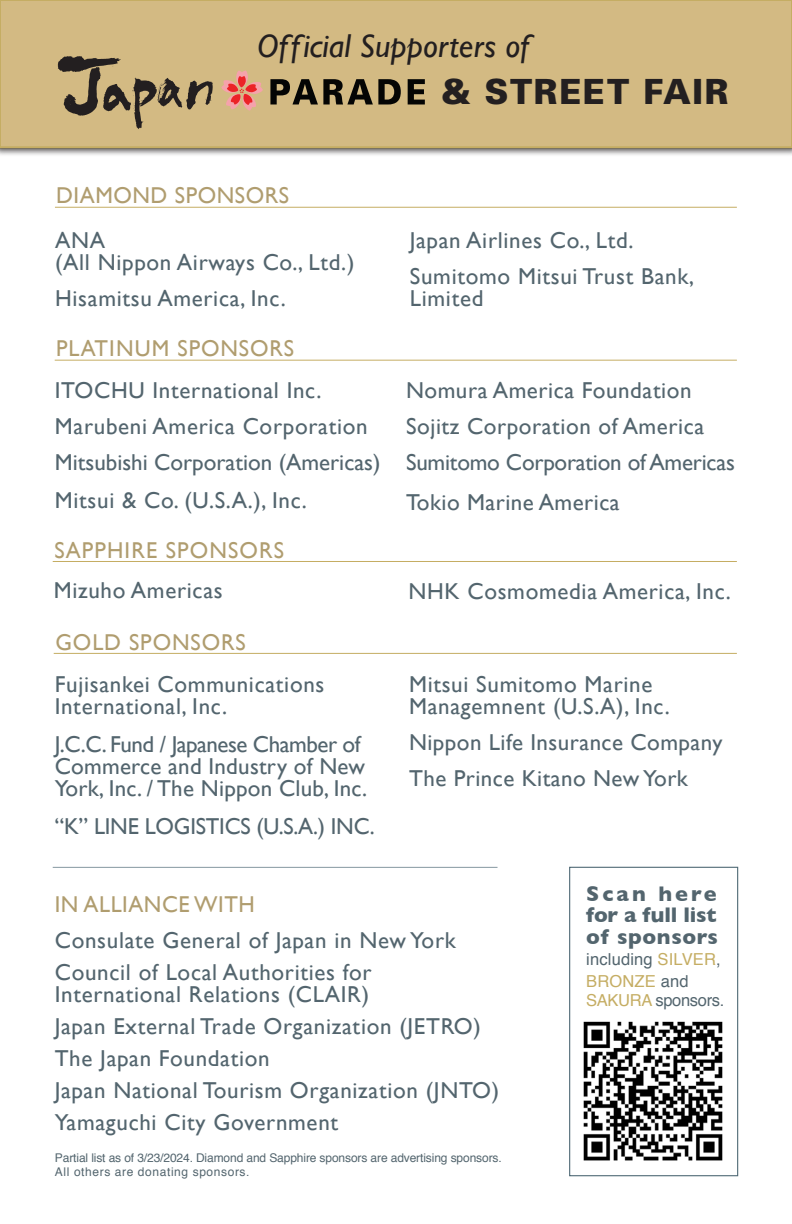
<style>
.page{position:relative;width:792px;height:1224px;background:#fff}
.page>*{position:absolute;margin:0;border:0;box-sizing:border-box;transform-origin:0 0}
.t1{font:900 34.8px "Univers";letter-spacing:.04em;color:#231f20;scale:.96 1}
.t2{font:italic 33.2px "Gill Sans";color:#231f20}
.t3{font:23px/32px "Gill Sans";letter-spacing:.03em;color:#53656e}
.t4{font:23px/22px "Gill Sans";letter-spacing:.01em;color:#53656e}
.t5{font:23px "Gill Sans";letter-spacing:.04em;color:#b09d6f}
.t6{font:23px "Gill Sans";letter-spacing:-.01em;color:#53656e}
.t7{font:700 21.6px/21.6px "Gill Sans";letter-spacing:.03em;color:#53656e;text-align:justify}
.t8{font:16.6px/21.6px "Helvetica";letter-spacing:.01em;color:#53656e}
.t9{font:16.6px "Helvetica";letter-spacing:-.02em;color:#53656e}
.t10{font:12px/14px "Helvetica";letter-spacing:-.01em;color:#53656e}
.s1{color:#c5ad63}
</style>
<div class="page">
<div style="left:0;top:0;width:792px;height:157px;background:#231f20;opacity:.75"></div>
<div style="left:0;top:0;width:792px;height:147px;background:#d3ba83"></div>
<div style="left:0;top:0;width:792px;height:148px;border:2px solid #c5ad63"></div>
<svg style="left:58px;top:56px;width:155px;height:73px"></svg>
<svg style="left:221px;top:70px;width:42px;height:41px"></svg>
<svg style="left:270px;top:79px;width:131px;height:25px"></svg>
<svg style="left:408px;top:79px;width:17px;height:25px"></svg>
<img style="left:583px;top:1021px;width:140px;height:140px">
<div style="left:569px;top:867px;width:169px;height:309px;border:1px solid #506a76"></div>
<hr style="left:55px;top:207px;width:682px;height:1px;background:#c5ad63">
<hr style="left:54px;top:653px;width:683px;height:1px;background:#c5ad63">
<hr style="left:55px;top:360px;width:682px;height:1px;background:#c5ad63">
<hr style="left:53px;top:561px;width:684px;height:1px;background:#c5ad63">
<hr style="left:53px;top:867px;width:445px;height:1px;background:#506a76">
<h2 class="t2" style="left:257px;top:27px;width:274px">Official Supporters of</h2>
<p class="t5" style="left:56px;top:182px;width:234px">DIAMOND SPONSORS</p>
<p class="t3" style="left:55px;top:229px;width:301px;line-height:22px">ANA<br>(All Nippon Airways Co., Ltd.)</p>
<p class="t3" style="left:55px;top:282px;width:232px">Hisamitsu America, Inc.</p>
<p class="t5" style="left:56px;top:335px;width:240px">PLATINUM SPONSORS</p>
<h1 class="t1" style="left:441px;top:70px;width:301px">&amp; STREET FAIR</h1>
<p class="t3" style="left:410px;top:222px;width:286px;line-height:36px">Japan Airlines Co., Ltd.<br>Sumitomo Mitsui Trust Bank,</p>
<p class="t3" style="left:410px;top:282px;width:75px">Limited</p>
<p class="t3" style="left:55px;top:372px;width:327px;line-height:36.6px">ITOCHU International Inc.<br>Marubeni America Corporation<br>Mitsubishi Corporation (Americas)<br>Mitsui &amp; Co. (U.S.A.), Inc.</p>
<p class="t3" style="left:406px;top:372px;width:330px;line-height:36px">Nomura America Foundation<br>Sojitz Corporation of America<br>Sumitomo Corporation of Americas</p>
<p class="t3" style="left:406px;top:486px;width:215px">Tokio Marine America</p>
<p class="t5" style="left:54px;top:536px;width:231px">SAPPHIRE SPONSORS</p>
<p class="t3" style="left:54px;top:574px;width:171px">Mizuho Americas</p>
<p class="t3" style="left:408px;top:575px;width:324px">NHK Cosmomedia America, Inc.</p>
<p class="t5" style="left:55px;top:628px;width:192px">GOLD SPONSORS</p>
<p class="t3" style="left:55px;top:673px;width:271px;line-height:22px">Fujisankei Communications<br>International, Inc.</p>
<p class="t4" style="left:55px;top:733px;width:314px">J.C.C. Fund / Japanese Chamber of<br>Commerce and Industry of New<br>York, Inc. / The Nippon Club, Inc.</p>
<p class="t6" style="left:55px;top:812px;width:322px">“K” LINE LOGISTICS (U.S.A.) INC.</p>
<p class="t3" style="left:409px;top:673px;width:262px;line-height:22px">Mitsui Sumitomo Marine<br>Managemnent (U.S.A), Inc.</p>
<p class="t3" style="left:409px;top:724px;width:315px;line-height:36px">Nippon Life Insurance Company<br>The Prince Kitano New York</p>
<p class="t5" style="left:55px;top:891px;width:202px">IN ALLIANCE WITH</p>
<p class="t3" style="left:55px;top:924px;width:403px">Consulate General of Japan in New York<br>Council of Local Authorities for</p>
<p class="t3" style="left:55px;top:978px;width:446px">International Relations (CLAIR)<br>Japan External Trade Organization (JETRO)<br>The Japan Foundation<br>Japan National Tourism Organization (JNTO)<br>Yamaguchi City Government</p>
<p class="t10" style="left:55px;top:1151px;width:448px">Partial list as of 3/23/2024. Diamond and Sapphire sponsors are advertising sponsors.<br>All others are donating sponsors.</p>
<p class="t7" style="left:586px;top:882px;width:133px">Scan here for a full list of sponsors</p>
<p class="t8" style="left:586px;top:949px;width:136px">including <span class="s1">SILVER</span>,<br><span class="s1">BRONZE</span> and</p>
<p class="t9" style="left:586px;top:987px;width:140px"><span class="s1">SAKURA</span> sponsors.</p>
</div>
